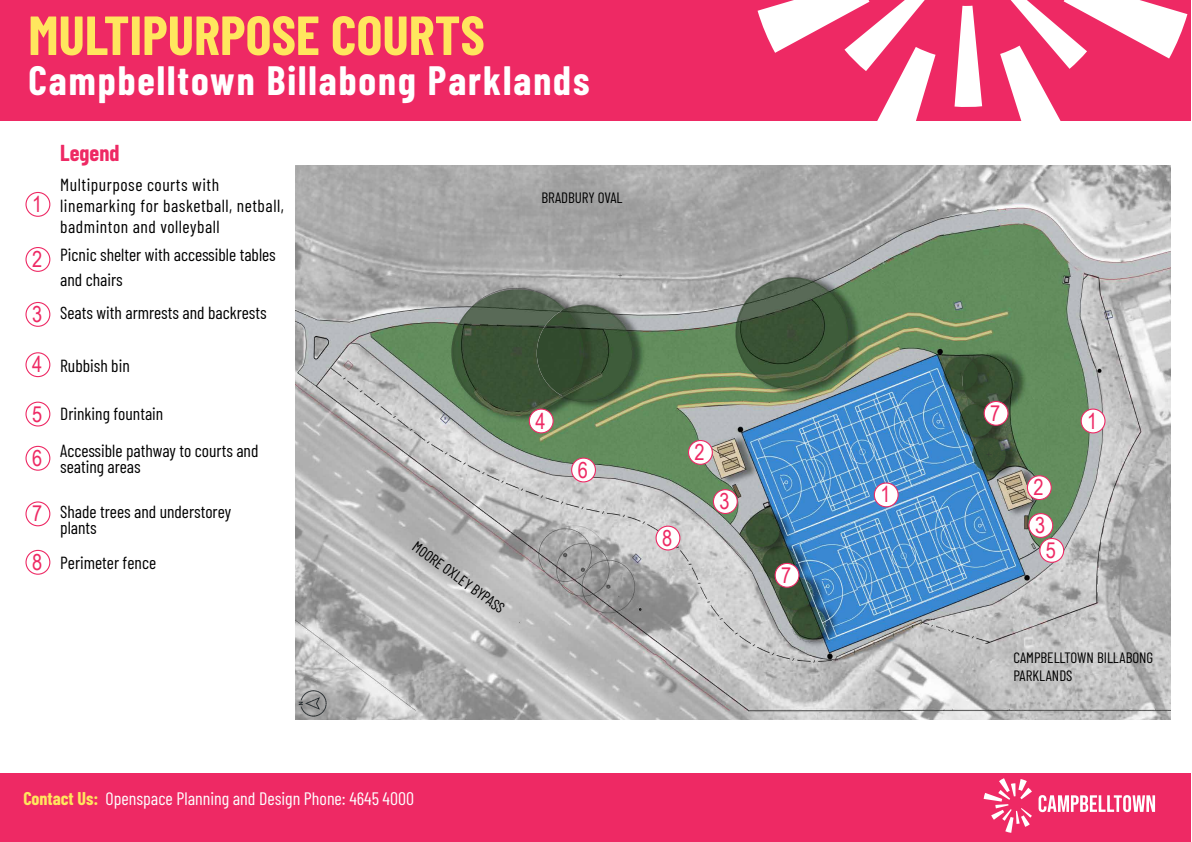
<style>
.page{position:relative;width:1192px;height:842px;background:#fff}
.page>*{position:absolute;margin:0;border:0;box-sizing:border-box;transform-origin:0 0}
.t1{font:700 55px "Barlow Condensed";color:#ffe65e}
.t2{font:700 40px "Barlow Condensed";letter-spacing:.05em;color:#fff}
.t3{font:700 22.5px "Barlow Condensed";color:#ee2964}
.t4{font:22.15px/44.2px "Arial Narrow";color:#ee2964}
.t5{font:18px "Barlow Condensed";color:#fff}
.t6{font:17.5px/16px "Barlow Condensed";color:#000}
.t7{font:17.5px/21px "Barlow Condensed";letter-spacing:.03em;color:#000}
.t8{font:15px/18px "Barlow Condensed";color:#000}
.s1{font-weight:700;color:#ffe65e}
</style>
<div class="page">
<div style="left:0;top:0;width:1191px;height:120px;background:#ee2964"></div>
<svg style="left:758px;top:0;width:429px;height:121px"></svg>
<div style="left:0;top:774px;width:1191px;height:68px;background:#ee2964"></div>
<svg style="left:1039px;top:795px;width:116px;height:17px"></svg>
<svg style="left:984px;top:778px;width:48px;height:55px"></svg>
<img style="left:296px;top:165px;width:875px;height:555px">
<img style="left:451px;top:289px;width:133px;height:126px">
<img style="left:537px;top:305px;width:96px;height:97px">
<img style="left:566px;top:309px;width:18px;height:88px">
<img style="left:537px;top:309px;width:27px;height:88px">
<img style="left:564px;top:309px;width:2px;height:88px">
<img style="left:736px;top:277px;width:112px;height:112px">
<img style="left:762px;top:546px;width:34px;height:33px;border-radius:17px">
<img style="left:746px;top:513px;width:34px;height:34px">
<img style="left:779px;top:577px;width:34px;height:33px">
<img style="left:792px;top:606px;width:34px;height:34px;border-radius:17px">
<svg style="left:798px;top:606px;width:9px;height:4px"></svg>
<img style="left:944px;top:357px;width:18px;height:33px">
<img style="left:960px;top:404px;width:33px;height:33px;border-radius:17px">
<img style="left:972px;top:438px;width:34px;height:33px;border-radius:17px">
<img style="left:962px;top:355px;width:52px;height:54px">
<img style="left:962px;top:361px;width:16px;height:29px">
<svg style="left:976px;top:404px;width:10px;height:2px"></svg>
<div style="left:25px;top:192px;width:25px;height:25px;border:1px solid #ee2964;border-radius:50%"></div>
<div style="left:25px;top:247px;width:25px;height:25px;border:1px solid #ee2964;border-radius:50%"></div>
<div style="left:25px;top:302px;width:25px;height:25px;border:1px solid #ee2964;border-radius:50%"></div>
<div style="left:25px;top:352px;width:25px;height:25px;border:1px solid #ee2964;border-radius:50%"></div>
<div style="left:25px;top:402px;width:25px;height:24px;border:1px solid #ee2964;border-radius:50%"></div>
<div style="left:25px;top:446px;width:25px;height:25px;border:1px solid #ee2964;border-radius:50%"></div>
<div style="left:25px;top:501px;width:25px;height:25px;border:1px solid #ee2964;border-radius:50%"></div>
<div style="left:25px;top:550px;width:25px;height:25px;border:1px solid #ee2964;border-radius:50%"></div>
<img style="left:296px;top:688px;width:32px;height:32px">
<div style="left:1081px;top:409px;width:24px;height:24px;background:#fff;border-radius:50%"></div>
<div style="left:1081px;top:408px;width:25px;height:25px;border:1px solid #ee2964;border-radius:50%"></div>
<div style="left:689px;top:440px;width:23px;height:24px;background:#fff;border-radius:50%"></div>
<div style="left:688px;top:440px;width:25px;height:25px;border:1px solid #ee2964;border-radius:50%"></div>
<div style="left:1027px;top:476px;width:24px;height:23px;background:#fff;border-radius:50%"></div>
<div style="left:1027px;top:475px;width:25px;height:25px;border:1px solid #ee2964;border-radius:50%"></div>
<div style="left:713px;top:490px;width:24px;height:23px;background:#fff;border-radius:50%"></div>
<div style="left:713px;top:489px;width:25px;height:25px;border:1px solid #ee2964;border-radius:50%"></div>
<div style="left:1029px;top:514px;width:24px;height:23px;background:#fff;border-radius:50%"></div>
<div style="left:1028px;top:513px;width:25px;height:25px;border:1px solid #ee2964;border-radius:50%"></div>
<div style="left:529px;top:409px;width:24px;height:24px;background:#fff;border-radius:50%"></div>
<div style="left:529px;top:408px;width:25px;height:25px;border:1px solid #ee2964;border-radius:50%"></div>
<div style="left:1040px;top:538px;width:24px;height:24px;background:#fff;border-radius:50%"></div>
<div style="left:1039px;top:538px;width:25px;height:25px;border:1px solid #ee2964;border-radius:50%"></div>
<div style="left:572px;top:458px;width:23px;height:24px;background:#fff;border-radius:50%"></div>
<div style="left:571px;top:457px;width:25px;height:25px;border:1px solid #ee2964;border-radius:50%"></div>
<div style="left:775px;top:563px;width:24px;height:24px;background:#fff;border-radius:50%"></div>
<div style="left:775px;top:563px;width:24px;height:25px;border:1px solid #ee2964;border-radius:50%"></div>
<div style="left:984px;top:401px;width:24px;height:24px;background:#fff;border-radius:50%"></div>
<div style="left:984px;top:401px;width:25px;height:25px;border:1px solid #ee2964;border-radius:50%"></div>
<div style="left:656px;top:526px;width:24px;height:24px;background:#fff;border-radius:50%"></div>
<div style="left:656px;top:526px;width:24px;height:24px;border:1px solid #ee2964;border-radius:50%"></div>
<div style="left:874px;top:483px;width:24px;height:24px;background:#fff;border-radius:50%"></div>
<div style="left:874px;top:482px;width:25px;height:25px;border:1px solid #ee2964;border-radius:50%"></div>
<h1 class="t1" style="left:28px;top:-4px;width:458px">MULTIPURPOSE COURTS</h1>
<h2 class="t2" style="left:28px;top:52px;width:563px">Campbelltown Billabong Parklands</h2>
<p class="t4" style="left:32px;top:181px;width:12px">1</p>
<p class="t4" style="left:32px;top:236px;width:12px">2</p>
<p class="t4" style="left:32px;top:291px;width:12px">3</p>
<p class="t4" style="left:32px;top:341px;width:12px">4</p>
<p class="t4" style="left:32px;top:391px;width:12px">5<br>6</p>
<p class="t4" style="left:32px;top:489px;width:12px;line-height:48.4px">7<br>8</p>
<p class="t3" style="left:60px;top:137px;width:61px">Legend</p>
<p class="t7" style="left:60px;top:173px;width:225px">Multipurpose courts with linemarking for basketball, netball, badminton and volleyball</p>
<p class="t6" style="left:60px;top:241px;width:217px;line-height:25.2px">Picnic shelter with accessible tables and chairs</p>
<p class="t6" style="left:60px;top:304px;width:208px">Seats with armrests and backrests</p>
<p class="t6" style="left:60px;top:356px;width:71px">Rubbish bin</p>
<p class="t6" style="left:60px;top:405px;width:105px">Drinking fountain</p>
<p class="t6" style="left:60px;top:442px;width:200px">Accessible pathway to courts and seating areas</p>
<p class="t6" style="left:60px;top:503px;width:172px">Shade trees and understorey plants</p>
<p class="t6" style="left:60px;top:553px;width:97px">Perimeter fence</p>
<p class="t8" style="left:541px;top:187px;width:82px">BRADBURY OVAL</p>
<p class="t4" style="left:535px;top:398px;width:12px">4</p>
<p class="t8" style="left:420px;top:537px;width:111px;rotate:36deg">MOORE OXLEY BYPASS</p>
<p class="t4" style="left:578px;top:447px;width:12px">6</p>
<p class="t4" style="left:662px;top:515px;width:12px">8</p>
<p class="t4" style="left:695px;top:429px;width:12px">2</p>
<p class="t4" style="left:720px;top:478px;width:12px">3</p>
<p class="t4" style="left:781px;top:552px;width:12px">7</p>
<p class="t5" style="left:23px;top:786px;width:392px"><span class="s1">Contact Us:</span> Openspace Planning and Design Phone: 4645 4000</p>
<p class="t4" style="left:880px;top:472px;width:12px">1</p>
<p class="t4" style="left:990px;top:390px;width:12px">7</p>
<p class="t4" style="left:1033px;top:464px;width:12px">2</p>
<p class="t4" style="left:1035px;top:502px;width:12px">3</p>
<p class="t4" style="left:1046px;top:527px;width:12px">5</p>
<p class="t4" style="left:1087px;top:398px;width:12px">1</p>
<p class="t8" style="left:1013px;top:648px;width:142px">CAMPBELLTOWN BILLABONG<br>PARKLANDS</p>
</div>
